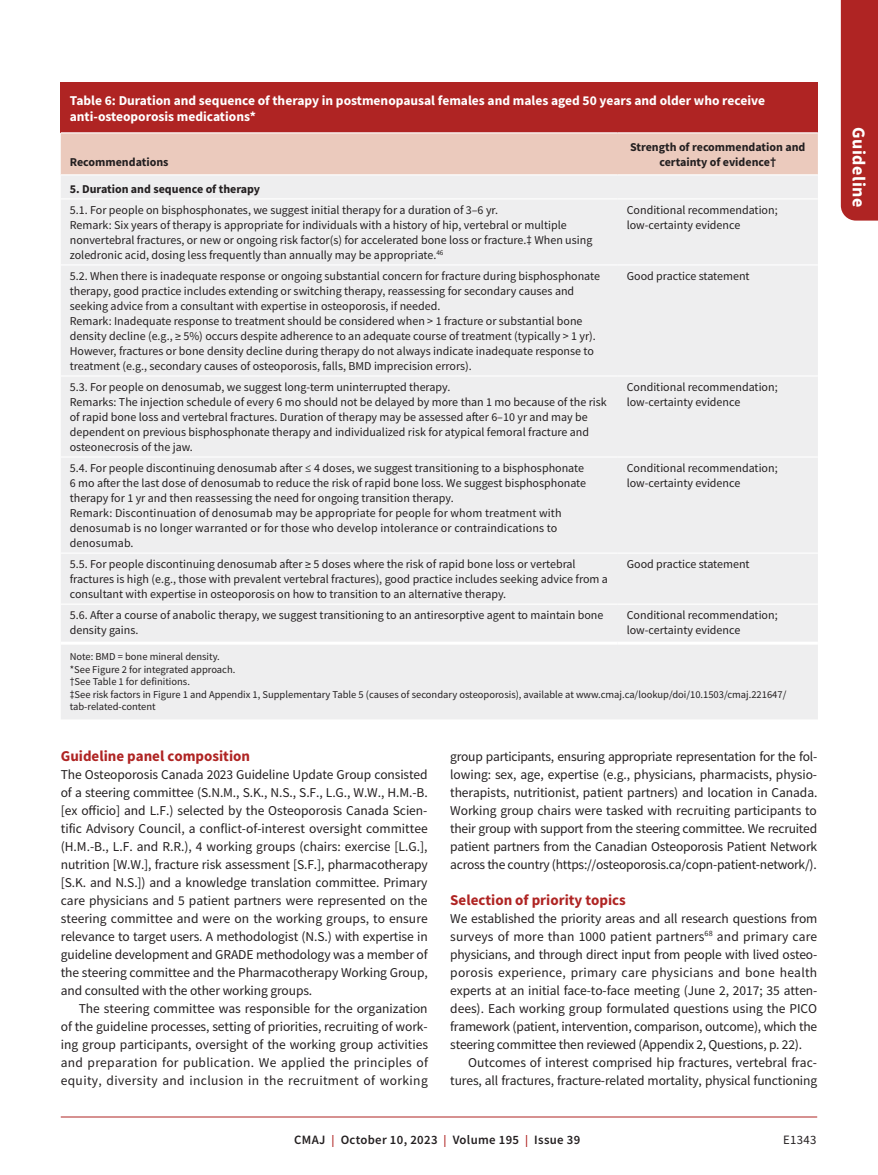
<style>
.page{position:relative;width:878px;height:1175px;background:#fff}
.page>*{position:absolute;margin:0;border:0;box-sizing:border-box;transform-origin:0 0}
.t1{font:700 18px "Source Sans Pro";letter-spacing:.025em;color:#fff}
.t2{font:700 15px "Source Sans Pro";color:#af2423}
.t3{font:13.5px/18px "Source Sans Pro";letter-spacing:-.01em;color:#231f20;text-align:justify}
.t4{font:700 13.5px/16.2px "Source Sans Pro";color:#fff}
.t5{font:600 12.75px "Source Sans Pro";letter-spacing:.025em;color:#231f20}
.t6{font:12.75px "Source Sans Pro";letter-spacing:.025em;color:#231f20}
.t7{font:12px/15px "Source Sans Pro";color:#231f20}
.t8{font:700 12px/15px "Source Sans Pro";color:#231f20;text-align:center}
.t9{font:10.5px/12.6px "Source Sans Pro";color:#231f20}
.s1{font-family:"Janson Text LT Std"}
.s2{font-size:12px;color:#af2423}
</style>
<div class="page">
<div style="left:840px;top:0;width:38px;height:220px;background:#af2423"></div>
<hr style="left:61px;top:1116px;width:756px;height:1px;background:#af2423">
<div style="left:61px;top:82px;width:756px;height:51px;background:#af2423"></div>
<div style="left:61px;top:133px;width:756px;height:41px;background:#ebcabd"></div>
<div style="left:61px;top:175px;width:756px;height:544px;background:#eeeeef"></div>
<hr style="left:61px;top:264px;width:556px;height:1px;background:#fff">
<hr style="left:617px;top:264px;width:200px;height:1px;background:#fff">
<hr style="left:61px;top:375px;width:556px;height:1px;background:#fff">
<hr style="left:617px;top:375px;width:200px;height:1px;background:#fff">
<hr style="left:61px;top:456px;width:556px;height:1px;background:#fff">
<hr style="left:617px;top:456px;width:200px;height:1px;background:#fff">
<hr style="left:61px;top:552px;width:556px;height:1px;background:#fff">
<hr style="left:617px;top:552px;width:200px;height:1px;background:#fff">
<hr style="left:61px;top:132px;width:556px;height:1px;background:#fff">
<hr style="left:617px;top:132px;width:200px;height:1px;background:#fff">
<hr style="left:61px;top:603px;width:556px;height:1px;background:#fff">
<hr style="left:617px;top:603px;width:200px;height:1px;background:#fff">
<hr style="left:61px;top:198px;width:556px;height:1px;background:#fff">
<hr style="left:617px;top:198px;width:200px;height:1px;background:#fff">
<hr style="left:61px;top:641px;width:556px;height:3px;background:#fff">
<hr style="left:617px;top:641px;width:200px;height:3px;background:#fff">
<p class="t4" style="left:70px;top:92px;width:696px">Table 6: Duration and sequence of therapy in postmenopausal females and males aged 50 years and older who receive anti-osteoporosis medications*</p>
<p class="t8" style="left:70px;top:154px;width:100px">Recommendations</p>
<p class="t8" style="left:630px;top:139px;width:177px">Strength of recommendation and certainty of evidence†</p>
<p class="t8" style="left:70px;top:181px;width:192px">5. Duration and sequence of therapy</p>
<p class="t7" style="left:70px;top:202px;width:524px">5.1. For people on bisphosphonates, we suggest initial therapy for a duration of 3–6 yr.<br>Remark: Six years of therapy is appropriate for individuals with a history of hip, vertebral or multiple nonvertebral fractures, or new or ongoing risk factor(s) for accelerated bone loss or fracture.‡ When using zoledronic acid, dosing less frequently than annually may be appropriate.<sup>46</sup></p>
<p class="t7" style="left:626px;top:202px;width:152px">Conditional recommendation; low-certainty evidence</p>
<p class="t7" style="left:70px;top:268px;width:531px">5.2. When there is inadequate response or ongoing substantial concern for fracture during bisphosphonate therapy, good practice includes extending or switching therapy, reassessing for secondary causes and seeking advice from a consultant with expertise in osteoporosis, if needed.<br>Remark: Inadequate response to treatment should be considered when &gt; 1 fracture or substantial bone density decline (e.g., ≥ 5%) occurs despite adherence to an adequate course of treatment (typically &gt; 1 yr).<br>However, fractures or bone density decline during therapy do not always indicate inadequate response to treatment (e.g., secondary causes of osteoporosis, falls, BMD imprecision errors).</p>
<p class="t7" style="left:626px;top:268px;width:124px">Good practice statement</p>
<p class="t7" style="left:70px;top:379px;width:538px">5.3. For people on denosumab, we suggest long-term uninterrupted therapy.<br>Remarks: The injection schedule of every 6 mo should not be delayed by more than 1 mo because of the risk of rapid bone loss and vertebral fractures. Duration of therapy may be assessed after 6–10 yr and may be dependent on previous bisphosphonate therapy and individualized risk for atypical femoral fracture and osteonecrosis of the jaw.</p>
<p class="t7" style="left:626px;top:379px;width:152px">Conditional recommendation; low-certainty evidence</p>
<p class="t7" style="left:70px;top:460px;width:518px">5.4. For people discontinuing denosumab after <span class="s1">≤</span> 4 doses, we suggest transitioning to a bisphosphonate 6 mo after the last dose of denosumab to reduce the risk of rapid bone loss. We suggest bisphosphonate therapy for 1 yr and then reassessing the need for ongoing transition therapy.<br>Remark: Discontinuation of denosumab may be appropriate for people for whom treatment with denosumab is no longer warranted or for those who develop intolerance or contraindications to denosumab.</p>
<p class="t7" style="left:626px;top:460px;width:152px">Conditional recommendation; low-certainty evidence</p>
<p class="t7" style="left:70px;top:556px;width:539px">5.5. For people discontinuing denosumab after ≥ 5 doses where the risk of rapid bone loss or vertebral fractures is high (e.g., those with prevalent vertebral fractures), good practice includes seeking advice from a consultant with expertise in osteoporosis on how to transition to an alternative therapy.</p>
<p class="t7" style="left:626px;top:556px;width:124px">Good practice statement</p>
<p class="t7" style="left:70px;top:607px;width:535px">5.6. After a course of anabolic therapy, we suggest transitioning to an antiresorptive agent to maintain bone density gains.</p>
<p class="t7" style="left:626px;top:607px;width:152px">Conditional recommendation; low-certainty evidence</p>
<p class="t9" style="left:70px;top:650px;width:718px">Note: BMD = bone mineral density.<br>*See Figure 2 for integrated approach.<br>†See Table 1 for definitions.<br>‡See risk factors in Figure 1 and Appendix 1, Supplementary Table 5 (causes of secondary osteoporosis), available at www.cmaj.ca/lookup/doi/10.1503/cmaj.221647/ tab-related-content</p>
<p class="t2" style="left:61px;top:745px;width:191px">Guideline panel composition</p>
<p class="t3" style="left:61px;top:765px;width:368px">The Osteoporosis Canada 2023 Guideline Update Group consisted of a steering committee (S.N.M., S.K., N.S., S.F., L.G., W.W., H.M.-B. [ex officio] and L.F.) selected by the Osteoporosis Canada Scien&shy;tific Advisory Council, a conflict-of-interest oversight committee (H.M.-B., L.F. and R.R.), 4 working groups (chairs: exercise [L.G.], nutrition [W.W.], fracture risk assessment [S.F.], pharmacotherapy [S.K. and N.S.]) and a knowledge translation committee. Primary care physicians and 5 patient partners were represented on the steering committee and were on the working groups, to ensure relevance to target users. A methodologist (N.S.) with expertise in guideline development and GRADE methodology was a member of the steering committee and the Pharmacotherapy Working Group, and consulted with the other working groups.</p>
<p class="t3" style="left:61px;top:999px;width:369px;text-indent:18px">The steering committee was responsible for the organization of the guideline processes, setting of priorities, recruiting of work&shy;ing group participants, oversight of the working group activities and preparation for publication. We applied the principles of equity, diversity and inclusion in the recruitment of working</p>
<p class="t3" style="left:450px;top:747px;width:368px">group participants, ensuring appropriate representation for the fol&shy;lowing: sex, age, expertise (e.g., physicians, pharmacists, physio&shy;therapists, nutritionist, patient partners) and location in Canada.<br>Working group chairs were tasked with recruiting participants to their group with support from the steering committee. We recruited patient partners from the Canadian Osteoporosis Patient Network across the country (https://osteoporosis.ca/copn-patient-network/).</p>
<p class="t2" style="left:450px;top:889px;width:177px">Selection of priority topics</p>
<p class="t3" style="left:450px;top:909px;width:368px">We established the priority areas and all research questions from surveys of more than 1000 patient partners<sup>68</sup> and primary care physicians, and through direct input from people with lived osteo&shy;porosis experience, primary care physicians and bone health experts at an initial face-to-face meeting (June 2, 2017; 35 atten&shy;dees). Each working group formulated questions using the PICO framework (patient, intervention, comparison, outcome), which the steering committee then reviewed (Appendix 2, Questions, p. 22).</p>
<p class="t3" style="left:450px;top:1053px;width:368px;text-align:right">Outcomes of interest comprised hip fractures, vertebral frac&shy;tures, all fractures, fracture-related mortality, physical functioning</p>
<p class="t5" style="left:294px;top:1131px;width:287px">CMAJ <span class="s2">|</span> October 10, 2023 <span class="s2">|</span> Volume 195 <span class="s2">|</span> Issue 39</p>
<p class="t6" style="left:783px;top:1132px;width:35px">E1343</p>
<h1 class="t1" style="left:871px;top:127px;width:81px;rotate:90deg">Guideline</h1>
</div>
